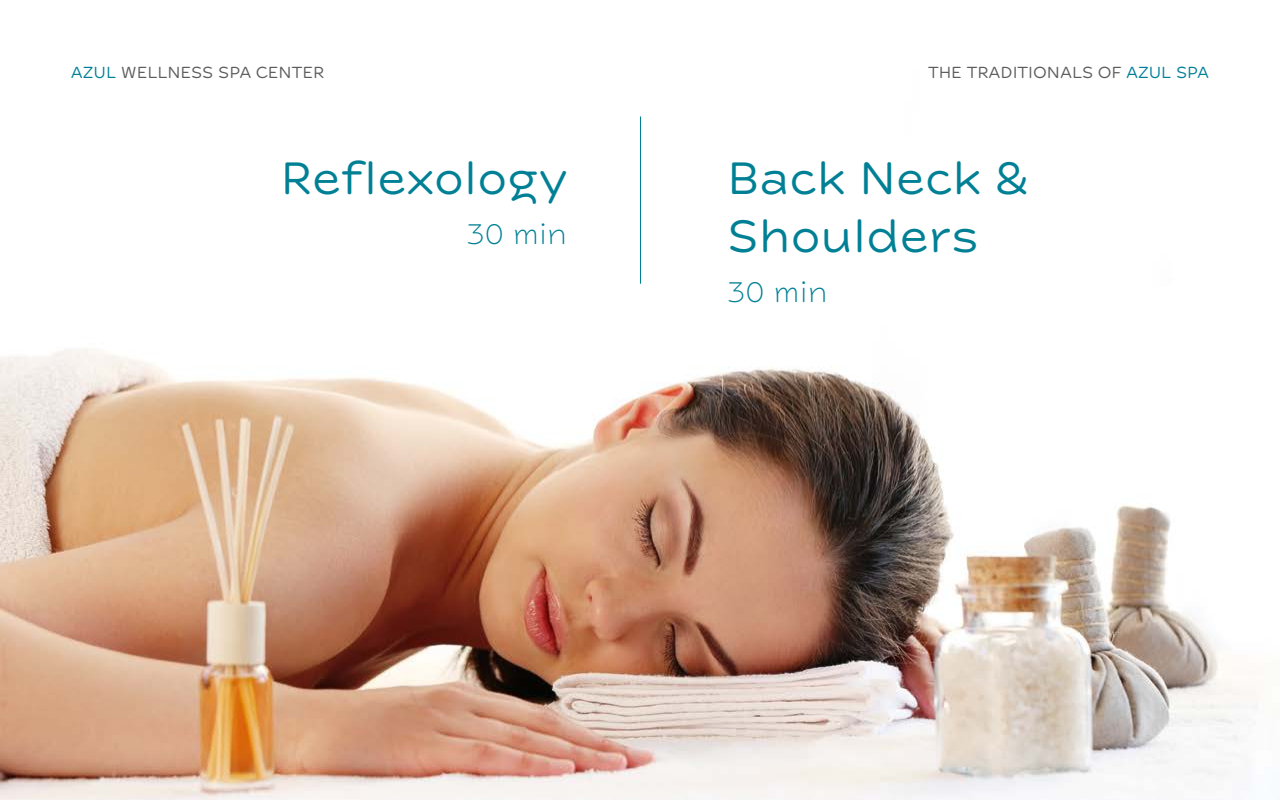
<style>
.page{position:relative;width:1280px;height:800px;background:#fff}
.page>*{position:absolute;margin:0;border:0;box-sizing:border-box;transform-origin:0 0}
.t1{font:48px/57.6px "New Farm";color:#008095}
.t2{font:300 30px "New Farm";color:#008095}
.t3{font:17px "New Farm";color:#5c5c5b}
.s1{color:#008095}
</style>
<div class="page">
<img style="left:0;top:349px;width:1258px;height:451px">
<hr style="left:640px;top:116px;width:1px;height:168px;background:#008095">
<p class="t3" style="left:71px;top:62px;width:255px"><span class="s1">AZUL</span> WELLNESS SPA CENTER</p>
<p class="t3" style="left:928px;top:62px;width:283px">THE TRADITIONALS OF <span class="s1">AZUL SPA</span></p>
<h1 class="t1" style="left:281px;top:150px;width:288px">Reflexology</h1>
<h2 class="t2" style="left:467px;top:217px;width:102px">30 min</h2>
<h1 class="t1" style="left:727px;top:150px;width:303px">Back Neck &amp;<br>Shoulders</h1>
<h2 class="t2" style="left:727px;top:274px;width:102px">30 min</h2>
</div>
